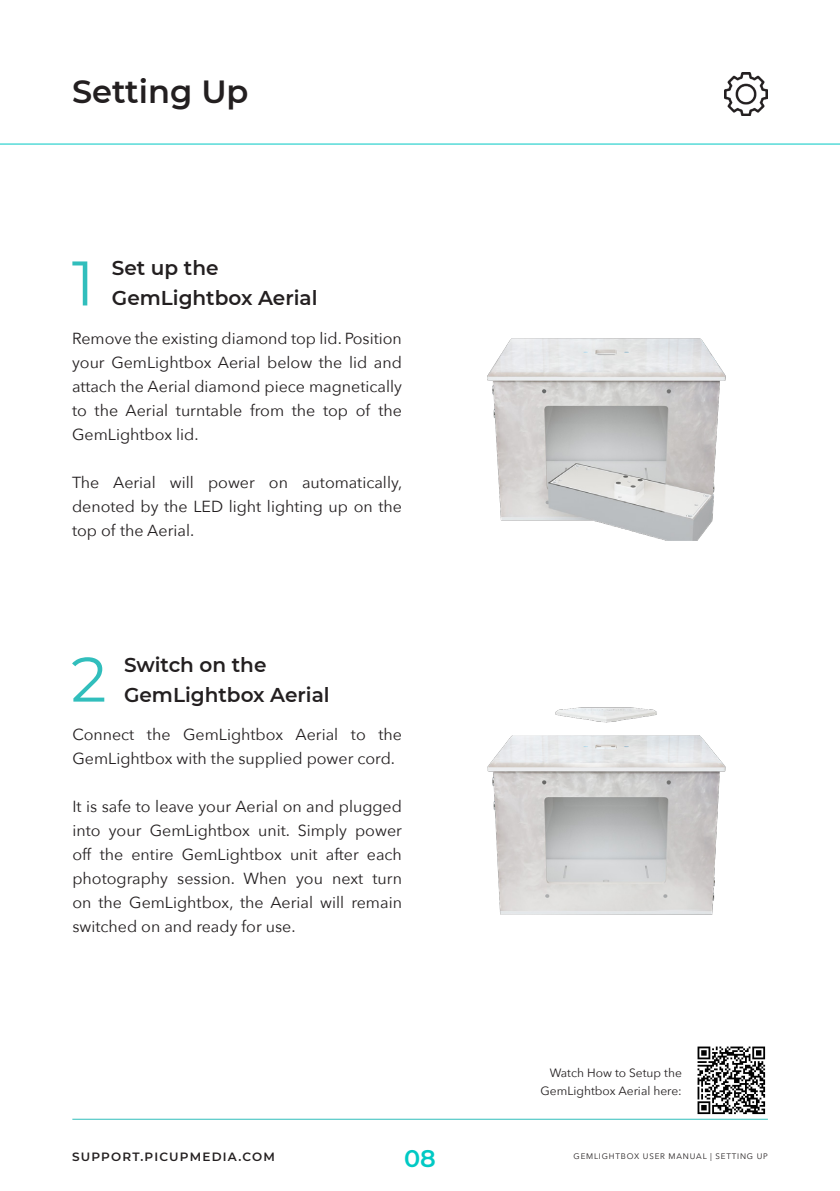
<style>
.page{position:relative;width:840px;height:1191px;background:#fff}
.page>*{position:absolute;margin:0;border:0;box-sizing:border-box;transform-origin:0 0}
.t1{font:62.8px "Montserrat";color:#31bebc}
.t2{font:600 32px "Montserrat";color:#231f20}
.t3{font:600 24px "Montserrat";color:#00c9c4}
.t4{font:600 20px/30px "Montserrat";color:#231f20}
.t5{font:16px/24px "Avenir Next";color:#231f20;text-align:justify}
.t6{font:12px "Avenir Next";color:#231f20}
.t7{font:600 12px "Montserrat";letter-spacing:.1em;color:#231f20}
.t8{font:8px "Avenir Next";letter-spacing:.1em;color:#231f20}
</style>
<div class="page">
<img style="left:487px;top:338px;width:239px;height:202px">
<img style="left:487px;top:707px;width:239px;height:208px">
<hr style="left:72px;top:1118px;width:695px;height:1px;background:#31bebc">
<hr style="left:0;top:144px;width:839px;height:1px;background:#00c9c4">
<img style="left:724px;top:72px;width:43px;height:43px">
<img style="left:697px;top:1046px;width:69px;height:69px">
<p class="t2" style="left:72px;top:69px;width:178px">Setting Up</p>
<p class="t1" style="left:72px;top:240px;width:24px">1</p>
<p class="t4" style="left:112px;top:252px;width:108px">Set up the</p>
<p class="t4" style="left:112px;top:282px;width:207px">GemLightbox Aerial</p>
<p class="t5" style="left:72px;top:326px;width:331px">Remove the existing diamond top lid. Position your GemLightbox Aerial below the lid and attach the Aerial diamond piece magnetically to the Aerial turntable from the top of the GemLightbox lid.</p>
<p class="t5" style="left:72px;top:470px;width:332px">The Aerial will power on automatically, denoted by the LED light lighting up on the top of the Aerial.</p>
<p class="t1" style="left:71px;top:636px;width:37px">2</p>
<p class="t4" style="left:124px;top:648px;width:207px">Switch on the<br>GemLightbox Aerial</p>
<p class="t5" style="left:72px;top:722px;width:331px">Connect the GemLightbox Aerial to the<br>GemLightbox with the supplied power cord.</p>
<p class="t5" style="left:72px;top:794px;width:331px">It is safe to leave your Aerial on and plugged into your GemLightbox unit. Simply power off the entire GemLightbox unit after each photography session. When you next turn on the GemLightbox, the Aerial will remain switched on and ready for use.</p>
<p class="t6" style="left:549px;top:1063px;width:134px">Watch How to Setup the</p>
<p class="t6" style="left:540px;top:1081px;width:143px">GemLightbox Aerial here:</p>
<p class="t7" style="left:72px;top:1148px;width:204px">SUPPORT.PICUPMEDIA.COM</p>
<p class="t3" style="left:404px;top:1141px;width:33px">08</p>
<p class="t8" style="left:573px;top:1149px;width:196px">GEMLIGHTBOX USER MANUAL | SETTING UP</p>
</div>
